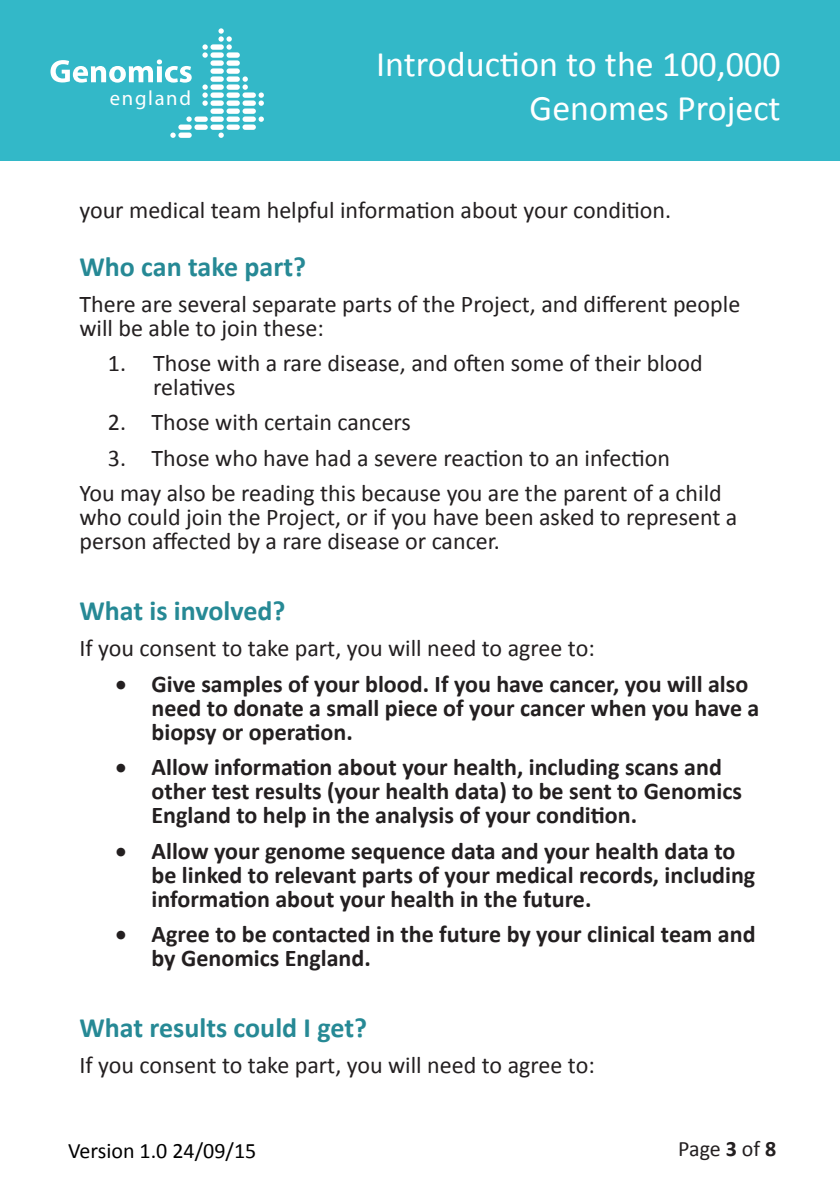
<style>
.page{position:relative;width:840px;height:1191px;background:#fff}
.page>*{position:absolute;margin:0;border:0;box-sizing:border-box;transform-origin:0 0}
.t1{font:36px/43.2px "Calibri";color:#fff;text-align:right}
.Heading_2{font:700 28px "Calibri";color:#268995}
.t2{font:24px/24px "Calibri";color:#231f20}
.t3{font:700 24px/24px "Calibri";color:#231f20}
.t4{font:22px "Calibri";color:#000}
.t5{font:22px "Calibri";letter-spacing:-.005em;color:#231f20}
.t6{font:20.6px "Myriad Pro";letter-spacing:.08em;color:#fff}
.s1{font-weight:700}
</style>
<div class="page">
<div style="left:0;top:0;width:839px;height:161px;background:#33b8c8"></div>
<div style="left:178px;top:132px;width:14px;height:6px;background:#fff;border-radius:3px"></div>
<div style="left:242px;top:124px;width:14px;height:6px;background:#fff;border-radius:3px"></div>
<div style="left:242px;top:116px;width:14px;height:6px;background:#fff;border-radius:3px"></div>
<div style="left:242px;top:108px;width:14px;height:6px;background:#fff;border-radius:3px"></div>
<div style="left:242px;top:100px;width:14px;height:6px;background:#fff;border-radius:3px"></div>
<div style="left:242px;top:92px;width:14px;height:6px;background:#fff;border-radius:3px"></div>
<div style="left:226px;top:124px;width:14px;height:6px;background:#fff;border-radius:3px"></div>
<div style="left:226px;top:116px;width:14px;height:6px;background:#fff;border-radius:3px"></div>
<div style="left:226px;top:108px;width:14px;height:6px;background:#fff;border-radius:3px"></div>
<div style="left:226px;top:100px;width:14px;height:6px;background:#fff;border-radius:3px"></div>
<div style="left:226px;top:92px;width:14px;height:6px;background:#fff;border-radius:3px"></div>
<div style="left:226px;top:84px;width:14px;height:6px;background:#fff;border-radius:3px"></div>
<div style="left:226px;top:76px;width:14px;height:6px;background:#fff;border-radius:3px"></div>
<div style="left:226px;top:68px;width:14px;height:6px;background:#fff;border-radius:3px"></div>
<div style="left:226px;top:60px;width:14px;height:6px;background:#fff;border-radius:3px"></div>
<div style="left:226px;top:52px;width:14px;height:6px;background:#fff;border-radius:3px"></div>
<div style="left:178px;top:124px;width:14px;height:6px;background:#fff;border-radius:3px"></div>
<div style="left:194px;top:124px;width:14px;height:6px;background:#fff;border-radius:3px"></div>
<div style="left:194px;top:116px;width:14px;height:6px;background:#fff;border-radius:3px"></div>
<div style="left:210px;top:124px;width:14px;height:6px;background:#fff;border-radius:3px"></div>
<div style="left:210px;top:116px;width:14px;height:6px;background:#fff;border-radius:3px"></div>
<div style="left:210px;top:108px;width:14px;height:6px;background:#fff;border-radius:3px"></div>
<div style="left:210px;top:100px;width:14px;height:6px;background:#fff;border-radius:3px"></div>
<div style="left:210px;top:92px;width:14px;height:6px;background:#fff;border-radius:3px"></div>
<div style="left:210px;top:84px;width:14px;height:6px;background:#fff;border-radius:3px"></div>
<div style="left:210px;top:76px;width:14px;height:6px;background:#fff;border-radius:3px"></div>
<div style="left:210px;top:68px;width:14px;height:6px;background:#fff;border-radius:3px"></div>
<div style="left:210px;top:60px;width:14px;height:6px;background:#fff;border-radius:3px"></div>
<div style="left:210px;top:52px;width:14px;height:6px;background:#fff;border-radius:3px"></div>
<div style="left:210px;top:44px;width:14px;height:6px;background:#fff;border-radius:3px"></div>
<svg style="left:218px;top:132px;width:6px;height:6px"></svg>
<svg style="left:170px;top:132px;width:6px;height:6px"></svg>
<svg style="left:186px;top:116px;width:6px;height:6px"></svg>
<svg style="left:258px;top:116px;width:6px;height:6px"></svg>
<svg style="left:258px;top:92px;width:6px;height:14px"></svg>
<svg style="left:202px;top:84px;width:6px;height:22px"></svg>
<svg style="left:242px;top:76px;width:6px;height:14px"></svg>
<svg style="left:202px;top:44px;width:6px;height:14px"></svg>
<svg style="left:218px;top:28px;width:14px;height:22px"></svg>
<svg style="left:50px;top:59px;width:141px;height:24px"></svg>
<p class="t6" style="left:110px;top:86px;width:83px">england</p>
<h1 class="t1" style="left:376px;top:42px;width:406px">Introduction to the 100,000<br>Genomes Project</h1>
<p class="t2" style="left:79px;top:197px;width:593px">your medical team helpful information about your condition.</p>
<p class="Heading_2" style="left:79px;top:246px;width:228px">Who can take part?</p>
<p class="t2" style="left:79px;top:291px;width:662px">There are several separate parts of the Project, and different people will be able to join these:</p>
<p class="t2" style="left:153px;top:350px;width:550px;text-indent:-45px">1. Those with a rare disease, and often some of their blood relatives</p>
<p class="t2" style="left:108px;top:410px;width:304px">2. Those with certain cancers</p>
<p class="t2" style="left:108px;top:445px;width:563px">3. Those who have had a severe reaction to an infection</p>
<p class="t2" style="left:79px;top:480px;width:659px">You may also be reading this because you are the parent of a child who could join the Project, or if you have been asked to represent a person affected by a rare disease or cancer.</p>
<p class="Heading_2" style="left:79px;top:591px;width:207px">What is involved?</p>
<p class="t2" style="left:79px;top:636px;width:516px">If you consent to take part, you will need to agree to:</p>
<p class="t3" style="left:151px;top:671px;width:609px;text-indent:-36px">• Give samples of your blood. If you have cancer, you will also need to donate a small piece of your cancer when you have a biopsy or operation.</p>
<p class="t3" style="left:151px;top:754px;width:591px;text-indent:-36px">• Allow information about your health, including scans and other test results (your health data) to be sent to Genomics<br>England to help in the analysis of your condition.</p>
<p class="t3" style="left:151px;top:837px;width:605px;text-indent:-36px">• Allow your genome sequence data and your health data to be linked to relevant parts of your medical records, including information about your health in the future.</p>
<p class="t3" style="left:151px;top:921px;width:605px;text-indent:-36px">• Agree to be contacted in the future by your clinical team and by Genomics England.</p>
<p class="Heading_2" style="left:79px;top:1008px;width:289px">What results could I get?</p>
<p class="t2" style="left:79px;top:1052px;width:516px">If you consent to take part, you will need to agree to:</p>
<p class="t4" style="left:68px;top:1135px;width:190px">Version 1.0 24/09/15</p>
<p class="t5" style="left:677px;top:1133px;width:100px">Page <span class="s1">3</span> of <span class="s1">8</span></p>
</div>
